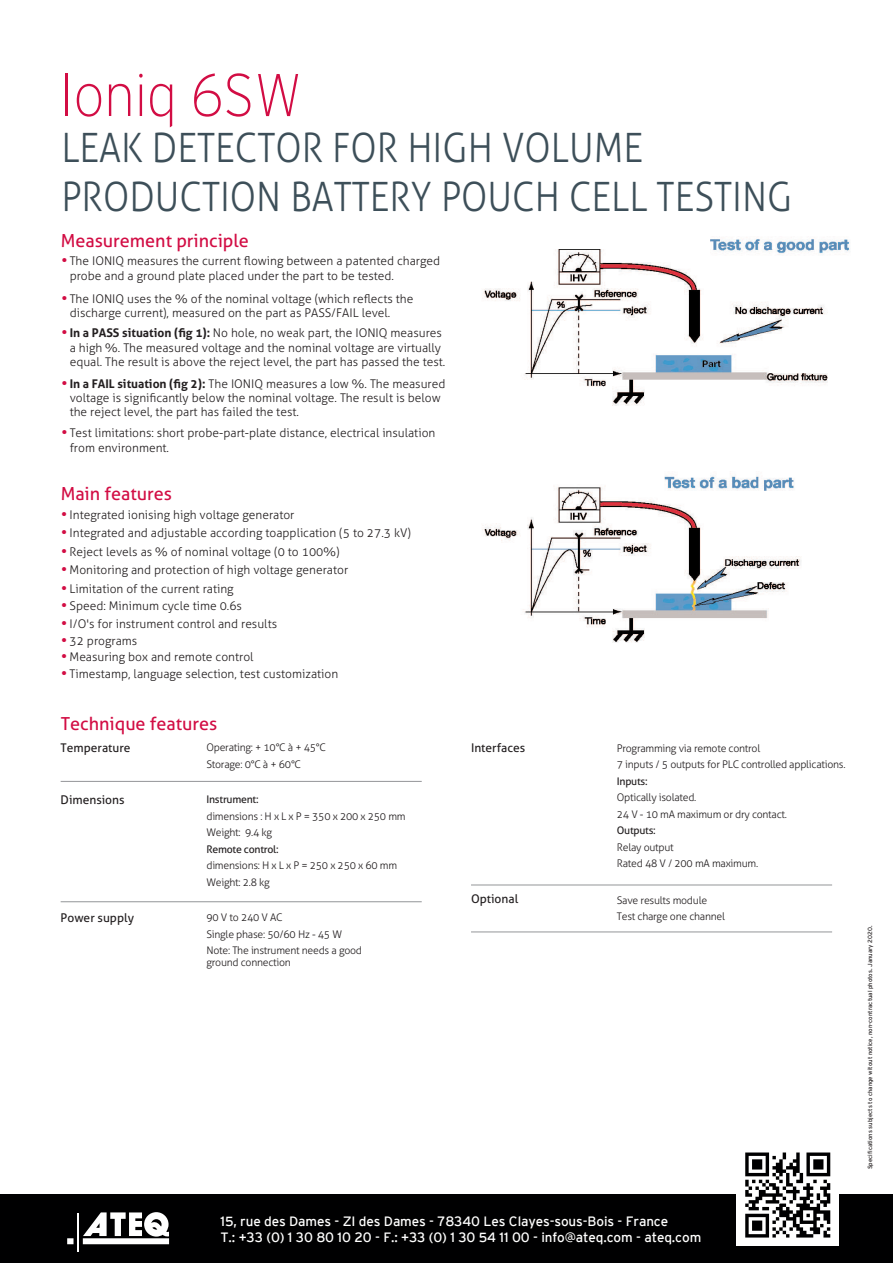
<style>
.page{position:relative;width:893px;height:1263px;background:#fff}
.page>*{position:absolute;margin:0;border:0;box-sizing:border-box;transform-origin:0 0}
.t1{font:200 60px "Interstate";color:#d20d44;scale:.9 1}
.t2{font:300 40.5px/48.6px "Aller";color:#3d4f59;scale:.9 1}
.t3{font:18px "Aller";color:#d20d44}
.t4{font:13.5px/16.2px "Interstate";letter-spacing:-.01em;color:#fff}
.t5{font:300 12px/14.4px "Aller";color:#231f20}
.t6{font:12px "Aller";color:#231f20}
.t7{font:300 10.5px/16.5px "Aller";letter-spacing:-.025em;color:#231f20}
.t8{font:10.5px "Aller";letter-spacing:-.025em;color:#231f20}
.t9{font:6px "Interstate";color:#231f20}
.s1{font-weight:700;font-size:13.5px;color:#d20d44}
.s2{font-weight:700}
</style>
<div class="page">
<div style="left:0;top:1194px;width:893px;height:69px;background:#000001"></div>
<div style="left:736px;top:1144px;width:102px;height:102px;background:#fff"></div>
<hr style="left:77px;top:1212px;width:2px;height:39px;background:#fff">
<svg style="left:67px;top:1212px;width:102px;height:32px"></svg>
<hr style="left:61px;top:901px;width:361px;height:1px;background:#939598">
<hr style="left:61px;top:781px;width:361px;height:1px;background:#939598">
<hr style="left:471px;top:932px;width:361px;height:1px;background:#939598">
<hr style="left:471px;top:885px;width:361px;height:1px;background:#939598">
<svg style="left:745px;top:1152px;width:85px;height:85px"></svg>
<img style="left:482px;top:239px;width:368px;height:404px">
<h1 class="t1" style="left:60px;top:62px;width:270px">Ioniq 6SW</h1>
<h2 class="t2" style="left:61px;top:124px;width:813px">LEAK DETECTOR FOR HIGH VOLUME<br>PRODUCTION BATTERY POUCH CELL TESTING</h2>
<h3 class="t3" style="left:61px;top:230px;width:190px">Measurement principle</h3>
<p class="t5" style="left:70px;top:254px;width:372px;text-indent:-8px"><span class="s1">•</span> The IONIQ measures the current flowing between a patented charged probe and a ground plate placed under the part to be tested.</p>
<p class="t5" style="left:70px;top:291px;width:345px;text-indent:-8px"><span class="s1">•</span> The IONIQ uses the % of the nominal voltage (which reflects the discharge current), measured on the part as PASS/FAIL level.</p>
<p class="t5" style="left:70px;top:326px;width:377px;text-indent:-8px"><span class="s1">•</span> <span class="s2">In a PASS situation (fig 1):</span> No hole, no weak part, the IONIQ measures a high %. The measured voltage and the nominal voltage are virtually equal. The result is above the reject level, the part has passed the test.</p>
<p class="t5" style="left:70px;top:376px;width:377px;text-indent:-8px"><span class="s1">•</span> <span class="s2">In a FAIL situation (fig 2):</span> The IONIQ measures a low %. The measured voltage is significantly below the nominal voltage. The result is below the reject level, the part has failed the test.</p>
<p class="t5" style="left:70px;top:426px;width:367px;text-indent:-8px"><span class="s1">•</span> Test limitations: short probe-part-plate distance, electrical insulation from environment.</p>
<h3 class="t3" style="left:61px;top:483px;width:113px">Main features</h3>
<p class="t5" style="left:61px;top:507px;width:235px"><span class="s1">•</span> Integrated ionising high voltage generator</p>
<p class="t5" style="left:61px;top:526px;width:351px"><span class="s1">•</span> Integrated and adjustable according toapplication (5 to 27.3 kV)</p>
<p class="t5" style="left:61px;top:563px;width:289px"><span class="s1">•</span> Monitoring and protection of high voltage generator</p>
<p class="t5" style="left:61px;top:544px;width:280px"><span class="s1">•</span> Reject levels as % of nominal voltage (0 to 100%)</p>
<p class="t5" style="left:61px;top:581px;width:174px"><span class="s1">•</span> Limitation of the current rating</p>
<p class="t5" style="left:61px;top:599px;width:182px"><span class="s1">•</span> Speed: Minimum cycle time 0.6s</p>
<p class="t5" style="left:61px;top:616px;width:217px"><span class="s1">•</span> I/O's for instrument control and results</p>
<p class="t5" style="left:61px;top:633px;width:78px"><span class="s1">•</span> 32 programs</p>
<p class="t5" style="left:61px;top:650px;width:194px"><span class="s1">•</span> Measuring box and remote control</p>
<p class="t5" style="left:61px;top:666px;width:279px"><span class="s1">•</span> Timestamp, language selection, test customization</p>
<h3 class="t3" style="left:61px;top:713px;width:158px">Technique features</h3>
<p class="t6" style="left:61px;top:740px;width:71px">Temperature</p>
<p class="t7" style="left:206px;top:739px;width:121px">Operating: + 10°C à + 45°C<br>Storage: 0°C à + 60°C</p>
<p class="t6" style="left:61px;top:792px;width:65px">Dimensions</p>
<p class="t8" style="left:206px;top:793px;width:54px">Instrument:</p>
<p class="t7" style="left:206px;top:808px;width:201px">dimensions : H x L x P = 350 x 200 x 250 mm<br>Weight: 9.4 kg</p>
<p class="t8" style="left:206px;top:843px;width:74px">Remote control:</p>
<p class="t7" style="left:206px;top:857px;width:192px">dimensions: H x L x P = 250 x 250 x 60 mm<br>Weight: 2.8 kg</p>
<p class="t6" style="left:61px;top:910px;width:75px">Power supply</p>
<p class="t7" style="left:206px;top:909px;width:157px">90 V to 240 V AC<br>Single phase: 50/60 Hz - 45 W<br>Note: The instrument needs a good</p>
<p class="t7" style="left:206px;top:954px;width:86px">ground connection</p>
<p class="t6" style="left:471px;top:740px;width:56px">Interfaces</p>
<p class="t7" style="left:617px;top:740px;width:230px">Programming via remote control<br>7 inputs / 5 outputs for PLC controlled applications.</p>
<p class="t8" style="left:617px;top:774px;width:32px">Inputs:</p>
<p class="t7" style="left:617px;top:789px;width:172px">Optically isolated.<br>24 V - 10 mA maximum or dry contact.</p>
<p class="t8" style="left:617px;top:824px;width:40px">Outputs:</p>
<p class="t7" style="left:617px;top:839px;width:143px">Relay output<br>Rated 48 V / 200 mA maximum.</p>
<p class="t7" style="left:617px;top:892px;width:110px">Save results module<br>Test charge one channel</p>
<p class="t6" style="left:471px;top:891px;width:49px">Optional</p>
<p class="t4" style="left:221px;top:1213px;width:482px">15, rue des Dames - ZI des Dames - 78340 Les Clayes-sous-Bois - France<br>T.: +33 (0) 1 30 80 10 20 - F.: +33 (0) 1 30 54 11 00 - info@ateq.com - ateq.com</p>
<p class="t9" style="left:866px;top:1169px;width:245px;rotate:-90deg">Specifications subjects to change witout notice, non-contractual photos. January 2020.</p>
</div>
